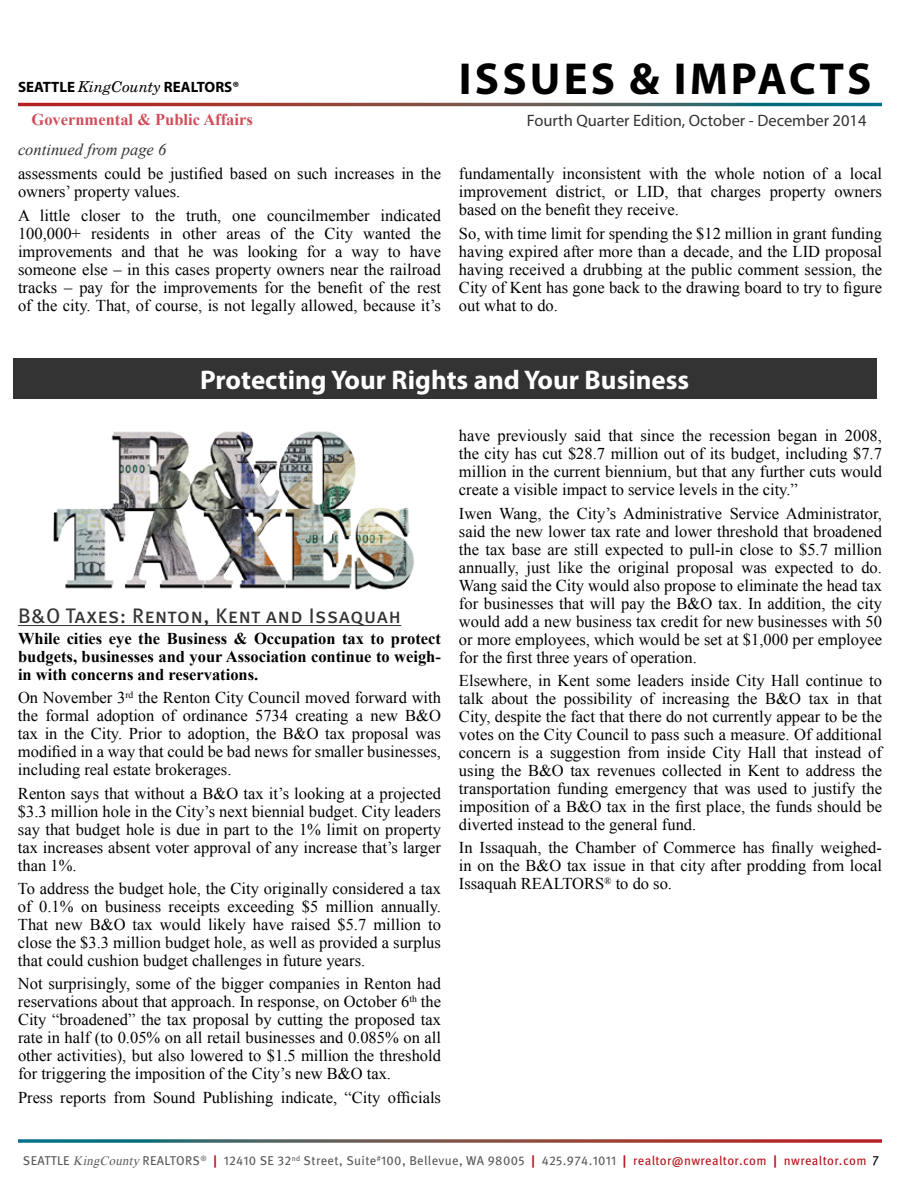
<style>
.page{position:relative;width:900px;height:1200px;background:#fff}
.page>*{position:absolute;margin:0;border:0;box-sizing:border-box;transform-origin:0 0}
.t1{font:700 45px "Myriad Pro";letter-spacing:.07em;color:#000}
.t2{font:700 27px "Myriad Pro";color:#fff}
.t3{font:21px "Meta OT";letter-spacing:.015em;color:#333}
.t4{font:16.5px/18px "Times New Roman";color:#000;text-align:justify}
.t5{font:700 16.5px/18px "Times New Roman";color:#000;text-align:justify}
.t6{font:16.5px "Myriad Pro";color:#333}
.t7{font:700 16.5px "Times New Roman";color:#d04d5b}
.t8{font:italic 16.5px "Times New Roman";color:#333}
.t9{font:700 15px "Myriad Pro";color:#000}
.t10{font:13.5px "Meta OT";color:#000}
.t11{font:12.75px "Meta OT";letter-spacing:.03em;color:#595959}
.s1{font-family:"New Century Schlbk";font-weight:400;font-style:italic}
.s2{font-family:"Times New Roman";font-style:italic}
.s3{font-weight:700;color:#b5121b}
.s4{color:#b5121b}
</style>
<div class="page">
<div style="left:13px;top:358px;width:864px;height:41px;background:#333"></div>
<hr style="left:18px;top:625px;width:383px;height:1px;background:#333">
<img style="left:53px;top:431px;width:361px;height:159px">
<svg style="left:18px;top:1139px;width:864px;height:4px;background:#816765"></svg>
<p class="t9" style="left:18px;top:77px;width:223px">SEATTLE <span class="s1">KingCounty</span> REALTORS®</p>
<p class="t7" style="left:32px;top:108px;width:223px">Governmental &amp; Public Affairs</p>
<p class="t8" style="left:18px;top:139px;width:150px">continued from page 6</p>
<p class="t4" style="left:18px;top:165px;width:425px">assessments could be justified based on such increases in the owners’ property values.</p>
<p class="t4" style="left:18px;top:206px;width:425px">A little closer to the truth, one councilmember indicated 100,000+ residents in other areas of the City wanted the improvements and that he was looking for a way to have someone else – in this cases property owners near the railroad tracks – pay for the improvements for the benefit of the rest of the city. That, of course, is not legally allowed, because it’s</p>
<h1 class="t1" style="left:459px;top:49px;width:414px">ISSUES &amp; IMPACTS</h1>
<p class="t6" style="left:527px;top:111px;width:341px">Fourth Quarter Edition, October - December 2014</p>
<p class="t4" style="left:459px;top:165px;width:425px">fundamentally inconsistent with the whole notion of a local improvement district, or LID, that charges property owners based on the benefit they receive.</p>
<p class="t4" style="left:459px;top:224px;width:425px">So, with time limit for spending the $12 million in grant funding having expired after more than a decade, and the LID proposal having received a drubbing at the public comment session, the City of Kent has gone back to the drawing board to try to figure out what to do.</p>
<h2 class="t2" style="left:200px;top:362px;width:491px">Protecting Your Rights and Your Business</h2>
<p class="t3" style="left:18px;top:602px;width:385px">B&amp;O Taxes: Renton, Kent and Issaquah</p>
<p class="t5" style="left:18px;top:629px;width:425px">While cities eye the Business &amp; Occupation tax to protect budgets, businesses and your Association continue to weigh&shy;in with concerns and reservations.</p>
<p class="t4" style="left:18px;top:688px;width:425px">On November 3<sup>rd</sup> the Renton City Council moved forward with the formal adoption of ordinance 5734 creating a new B&amp;O tax in the City. Prior to adoption, the B&amp;O tax proposal was modified in a way that could be bad news for smaller businesses, including real estate brokerages.</p>
<p class="t4" style="left:18px;top:784px;width:425px">Renton says that without a B&amp;O tax it’s looking at a projected $3.3 million hole in the City’s next biennial budget. City leaders say that budget hole is due in part to the 1% limit on property tax increases absent voter approval of any increase that’s larger than 1%.</p>
<p class="t4" style="left:18px;top:879px;width:425px">To address the budget hole, the City originally considered a tax of 0.1% on business receipts exceeding $5 million annually.<br>That new B&amp;O tax would likely have raised $5.7 million to close the $3.3 million budget hole, as well as provided a surplus that could cushion budget challenges in future years.</p>
<p class="t4" style="left:18px;top:975px;width:425px">Not surprisingly, some of the bigger companies in Renton had reservations about that approach. In response, on October 6<sup>th</sup> the City “broadened” the tax proposal by cutting the proposed tax rate in half (to 0.05% on all retail businesses and 0.085% on all other activities), but also lowered to $1.5 million the threshold for triggering the imposition of the City’s new B&amp;O tax.</p>
<p class="t4" style="left:18px;top:1088px;width:425px">Press reports from Sound Publishing indicate, “City officials</p>
<p class="t4" style="left:459px;top:426px;width:425px">have previously said that since the recession began in 2008, the city has cut $28.7 million out of its budget, including $7.7 million in the current biennium, but that any further cuts would create a visible impact to service levels in the city.”</p>
<p class="t4" style="left:459px;top:504px;width:425px">Iwen Wang, the City’s Administrative Service Administrator, said the new lower tax rate and lower threshold that broadened the tax base are still expected to pull-in close to $5.7 million annually, just like the original proposal was expected to do.<br>Wang said the City would also propose to eliminate the head tax for businesses that will pay the B&amp;O tax. In addition, the city would add a new business tax credit for new businesses with 50 or more employees, which would be set at $1,000 per employee for the first three years of operation.</p>
<p class="t4" style="left:459px;top:671px;width:425px">Elsewhere, in Kent some leaders inside City Hall continue to talk about the possibility of increasing the B&amp;O tax in that City, despite the fact that there do not currently appear to be the votes on the City Council to pass such a measure. Of additional concern is a suggestion from inside City Hall that instead of using the B&amp;O tax revenues collected in Kent to address the transportation funding emergency that was used to justify the imposition of a B&amp;O tax in the first place, the funds should be diverted instead to the general fund.</p>
<p class="t4" style="left:459px;top:839px;width:425px">In Issaquah, the Chamber of Commerce has finally weighed&shy;in on the B&amp;O tax issue in that city after prodding from local Issaquah REALTORS<sup>®</sup> to do so.</p>
<p class="t11" style="left:23px;top:1153px;width:845px">SEATTLE <span class="s2">KingCounty</span> REALTORS<sup>®</sup> <span class="s3">|</span> 12410 SE 32<sup>nd</sup> Street, Suite<sup>#</sup>100, Bellevue, WA 98005 <span class="s3">|</span> 425.974.1011 <span class="s3">|</span> <span class="s4">realtor@nwrealtor.com</span> <span class="s3">|</span> <span class="s4">nwrealtor.com</span></p>
<p class="t10" style="left:873px;top:1152px;width:8px">7</p>
</div>
